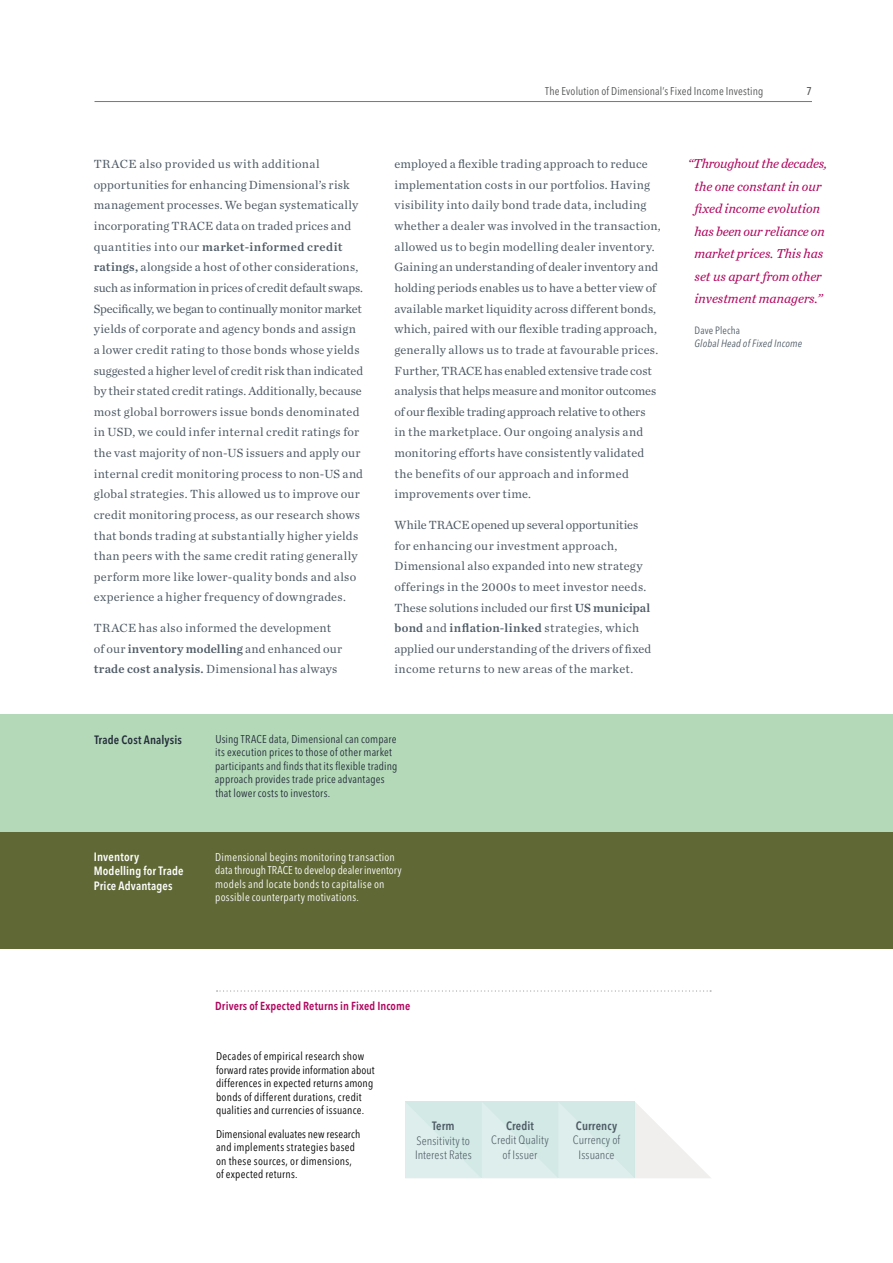
<style>
.page{position:relative;width:893px;height:1263px;background:#fff}
.page>*{position:absolute;margin:0;border:0;box-sizing:border-box;transform-origin:0 0}
.t1{font:italic 13.5px/22.5px "Chronicle Text G2";color:#b0065e;text-align:center}
.t2{font:12.3px/20.7px "Chronicle Text O1";letter-spacing:.01em;color:#4e5a65}
.t3{font:300 condensed 12px/14.2px "Avenir Next LT Pro";letter-spacing:.01em;color:#4e5a65;text-align:center}
.t4{font:600 condensed 12px/14.2px "Avenir Next LT Pro";letter-spacing:.01em;color:#fff}
.t5{font:600 condensed 12px "Avenir Next LT Pro";letter-spacing:.01em;color:#4e5a65}
.t6{font:600 condensed 12px "Avenir Next LT Pro";letter-spacing:.01em;color:#242d39}
.t7{font:600 11.7px "Avenir Next Condensed";letter-spacing:.01em;color:#b0065e}
.t8{font:condensed 11.25px/13.5px "Avenir Next LT Pro";letter-spacing:.02em;color:#000}
.t9{font:condensed 11.25px/13.5px "Avenir Next LT Pro";letter-spacing:.015em;color:#242d39}
.t10{font:condensed 11.25px/13.5px "Avenir Next LT Pro";letter-spacing:.02em;color:#fff}
.t11{font:condensed 11.25px "Avenir Next LT Pro";letter-spacing:.01em;color:#535454}
.t12{font:500 condensed 11.25px "Avenir Next LT Pro";color:#535454}
.t13{font:italic condensed 10.5px "Avenir Next LT Pro";letter-spacing:.015em;color:#4e5a65}
.t14{font:condensed 10.5px "Avenir Next LT Pro";letter-spacing:.01em;color:#4e5a65}
.s1{font-weight:600}
</style>
<div class="page">
<div style="left:0;top:714px;width:893px;height:118px;background:#b4d9b9"></div>
<div style="left:0;top:832px;width:893px;height:116px;background:#606835"></div>
<svg style="left:217px;top:990px;width:494px;height:1px"></svg>
<svg style="left:405px;top:1101px;width:306px;height:77px;background:#dfeeeb"></svg>
<hr style="left:94px;top:101px;width:718px;height:1px;background:#767878">
<p class="t2" style="left:94px;top:154px;width:271px">TRACE also provided us with additional opportunities for enhancing Dimensional’s risk management processes. We began systematically incorporating TRACE data on traded prices and quantities into our <span class="s1">market-informed credit ratings,</span> alongside a host of other considerations, such as information in prices of credit default swaps.<br>Specifically, we began to continually monitor market yields of corporate and agency bonds and assign a lower credit rating to those bonds whose yields suggested a higher level of credit risk than indicated by their stated credit ratings. Additionally, because most global borrowers issue bonds denominated in USD, we could infer internal credit ratings for the vast majority of non-US issuers and apply our internal credit monitoring process to non-US and global strategies. This allowed us to improve our credit monitoring process, as our research shows that bonds trading at substantially higher yields than peers with the same credit rating generally perform more like lower-quality bonds and also experience a higher frequency of downgrades.</p>
<p class="t2" style="left:94px;top:618px;width:250px">TRACE has also informed the development of our <span class="s1">inventory modelling</span> and enhanced our <span class="s1">trade cost analysis.</span> Dimensional has always</p>
<p class="t11" style="left:545px;top:84px;width:220px">The Evolution of Dimensional’s Fixed Income Investing</p>
<p class="t12" style="left:806px;top:84px;width:7px">7</p>
<p class="t2" style="left:394px;top:154px;width:268px">employed a flexible trading approach to reduce implementation costs in our portfolios. Having visibility into daily bond trade data, including whether a dealer was involved in the transaction, allowed us to begin modelling dealer inventory.<br>Gaining an understanding of dealer inventory and holding periods enables us to have a better view of available market liquidity across different bonds, which, paired with our flexible trading approach, generally allows us to trade at favourable prices.<br>Further, TRACE has enabled extensive trade cost analysis that helps measure and monitor outcomes of our flexible trading approach relative to others<br>in the marketplace. Our ongoing analysis and monitoring efforts have consistently validated the benefits of our approach and informed improvements over time.</p>
<p class="t2" style="left:394px;top:514px;width:258px">While TRACE opened up several opportunities for enhancing our investment approach, Dimensional also expanded into new strategy offerings in the 2000s to meet investor needs.<br>These solutions included our first <span class="s1">US municipal bond</span> and <span class="s1">inflation-linked</span> strategies, which applied our understanding of the drivers of fixed income returns to new areas of the market.</p>
<p class="t1" style="left:688px;top:152px;width:141px">“Throughout the decades, the one constant in our fixed income evolution has been our reliance on market prices. This has set us apart from other investment managers.”</p>
<p class="t14" style="left:694px;top:324px;width:47px">Dave Plecha</p>
<p class="t13" style="left:694px;top:337px;width:109px">Global Head of Fixed Income</p>
<p class="t6" style="left:94px;top:732px;width:89px">Trade Cost Analysis</p>
<p class="t4" style="left:94px;top:850px;width:91px">Inventory<br>Modelling for Trade<br>Price Advantages</p>
<p class="t9" style="left:215px;top:732px;width:184px">Using TRACE data, Dimensional can compare its execution prices to those of other market participants and finds that its flexible trading approach provides trade price advantages that lower costs to investors.</p>
<p class="t10" style="left:215px;top:850px;width:188px">Dimensional begins monitoring transaction data through TRACE to develop dealer inventory models and locate bonds to capitalise on possible counterparty motivations.</p>
<p class="t7" style="left:215px;top:995px;width:197px">Drivers of Expected Returns in Fixed Income</p>
<p class="t8" style="left:216px;top:1049px;width:160px">Decades of empirical research show forward rates provide information about differences in expected returns among bonds of different durations, credit qualities and currencies of issuance.</p>
<p class="t8" style="left:216px;top:1127px;width:146px">Dimensional evaluates new research and implements strategies based on these sources, or dimensions, of expected returns.</p>
<p class="t5" style="left:432px;top:1119px;width:24px">Term</p>
<p class="t3" style="left:415px;top:1133px;width:58px;text-align:left">Sensitivity to<br>Interest Rates</p>
<p class="t5" style="left:506px;top:1119px;width:29px">Credit</p>
<p class="t3" style="left:491px;top:1133px;width:59px">Credit Quality of Issuer</p>
<p class="t5" style="left:576px;top:1119px;width:43px">Currency</p>
<p class="t3" style="left:573px;top:1133px;width:49px">Currency of<br>Issuance</p>
</div>
